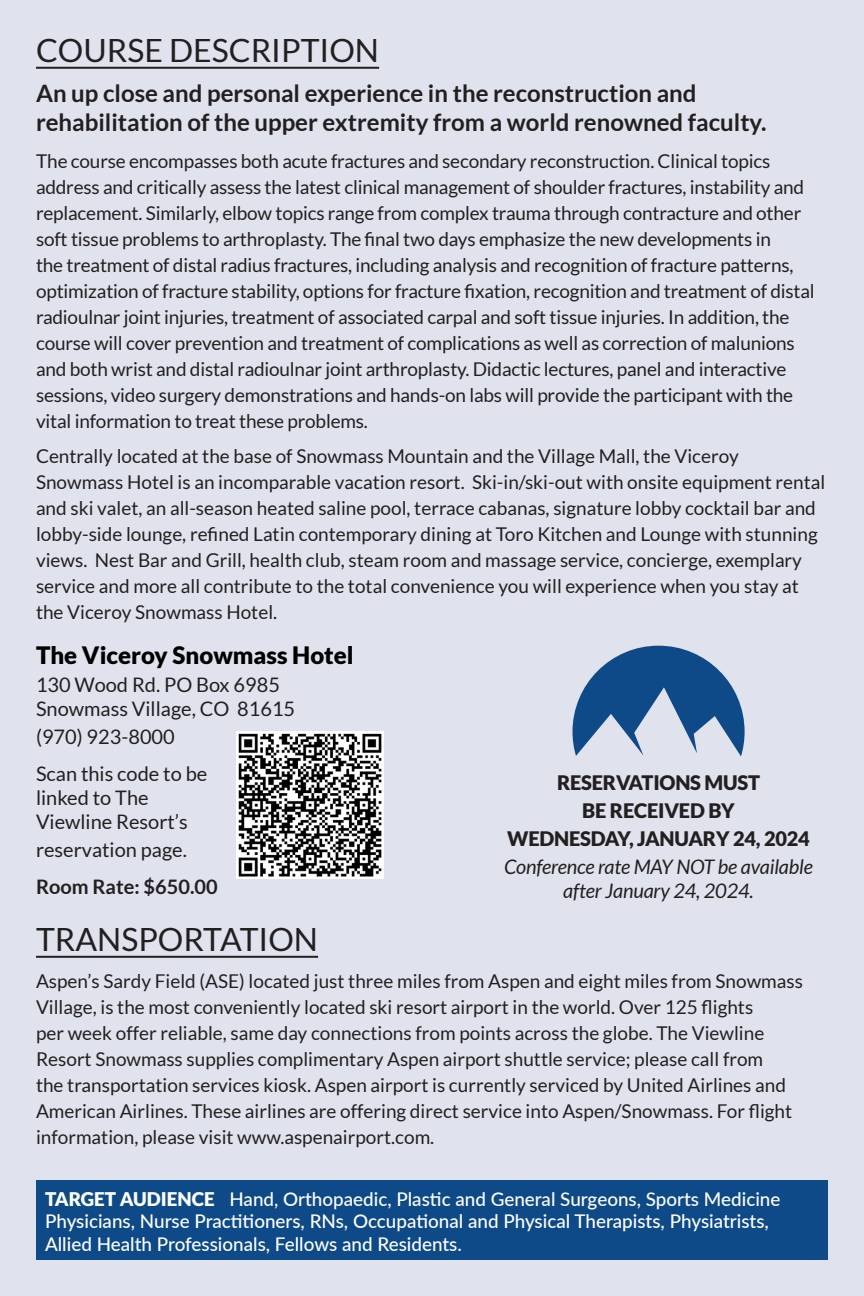
<style>
.page{position:relative;width:864px;height:1296px;background:#e0e2ed}
.page>*{position:absolute;margin:0;border:0;box-sizing:border-box;transform-origin:0 0}
.t1{font:32px "Lato";color:#231f20}
.t2{font:700 24px/28.8px "Lato";color:#231f20}
.t3{font:900 24px "Lato";color:#000}
.t4{font:20px/24px "Lato";color:#231f20}
.t5{font:900 20px/28px "Lato";letter-spacing:-.01em;color:#231f20;text-align:center}
.t6{font:italic 20px/24px "Lato";letter-spacing:-.01em;color:#231f20;text-align:center}
.t7{font:700 20px "Lato";color:#231f20}
.t8{font:19px/26px "Lato";color:#231f20}
.t9{font:500 18.8px/22.6px "Lato";color:#fff}
.s1{font-weight:900}
</style>
<div class="page">
<hr style="left:36px;top:67px;width:343px;height:2px;background:#231f20">
<hr style="left:36px;top:956px;width:282px;height:2px;background:#231f20">
<svg style="left:573px;top:646px;width:172px;height:110px"></svg>
<div style="left:36px;top:1181px;width:792px;height:79px;background:#0f4a88"></div>
<img style="left:236px;top:731px;width:148px;height:148px">
<h1 class="t1" style="left:36px;top:32px;width:345px">COURSE DESCRIPTION</h1>
<p class="t2" style="left:36px;top:79px;width:732px">An up close and personal experience in the reconstruction and rehabilitation of the upper extremity from a world renowned faculty.</p>
<p class="t8" style="left:36px;top:148px;width:780px">The course encompasses both acute fractures and secondary reconstruction. Clinical topics address and critically assess the latest clinical management of shoulder fractures, instability and replacement. Similarly, elbow topics range from complex trauma through contracture and other soft tissue problems to arthroplasty. The final two days emphasize the new developments in<br>the treatment of distal radius fractures, including analysis and recognition of fracture patterns, optimization of fracture stability, options for fracture fixation, recognition and treatment of distal radioulnar joint injuries, treatment of associated carpal and soft tissue injuries. In addition, the course will cover prevention and treatment of complications as well as correction of malunions and both wrist and distal radioulnar joint arthroplasty. Didactic lectures, panel and interactive sessions, video surgery demonstrations and hands-on labs will provide the participant with the vital information to treat these problems.</p>
<p class="t8" style="left:36px;top:443px;width:791px">Centrally located at the base of Snowmass Mountain and the Village Mall, the Viceroy Snowmass Hotel is an incomparable vacation resort. Ski-in/ski-out with onsite equipment rental and ski valet, an all-season heated saline pool, terrace cabanas, signature lobby cocktail bar and lobby-side lounge, refined Latin contemporary dining at Toro Kitchen and Lounge with stunning views. Nest Bar and Grill, health club, steam room and massage service, concierge, exemplary service and more all contribute to the total convenience you will experience when you stay at the Viceroy Snowmass Hotel.</p>
<p class="t3" style="left:36px;top:642px;width:319px">The Viceroy Snowmass Hotel</p>
<p class="t4" style="left:36px;top:673px;width:261px">130 Wood Rd. PO Box 6985<br>Snowmass Village, CO 81615</p>
<p class="t4" style="left:36px;top:719px;width:173px;line-height:37px">(970) 923-8000<br>Scan this code to be</p>
<p class="t4" style="left:36px;top:786px;width:153px">linked to The<br>Viewline Resort’s</p>
<p class="t4" style="left:36px;top:838px;width:152px">reservation page.</p>
<p class="t7" style="left:36px;top:876px;width:183px">Room Rate: $650.00</p>
<h1 class="t1" style="left:36px;top:921px;width:284px">TRANSPORTATION</h1>
<p class="t8" style="left:36px;top:968px;width:768px">Aspen’s Sardy Field (ASE) located just three miles from Aspen and eight miles from Snowmass Village, is the most conveniently located ski resort airport in the world. Over 125 flights<br>per week offer reliable, same day connections from points across the globe. The Viewline Resort Snowmass supplies complimentary Aspen airport shuttle service; please call from<br>the transportation services kiosk. Aspen airport is currently serviced by United Airlines and American Airlines. These airlines are offering direct service into Aspen/Snowmass. For flight information, please visit www.aspenairport.com.</p>
<p class="t5" style="left:507px;top:768px;width:304px">RESERVATIONS MUST<br>BE RECEIVED BY<br>WEDNESDAY, JANUARY 24, 2024</p>
<p class="t6" style="left:504px;top:855px;width:310px">Conference rate MAY NOT be available after January 24, 2024.</p>
<p class="t9" style="left:45px;top:1187px;width:737px"><span class="s1">TARGET AUDIENCE</span> Hand, Orthopaedic, Plastic and General Surgeons, Sports Medicine<br>Physicians, Nurse Practitioners, RNs, Occupational and Physical Therapists, Physiatrists,<br>Allied Health Professionals, Fellows and Residents.</p>
</div>
